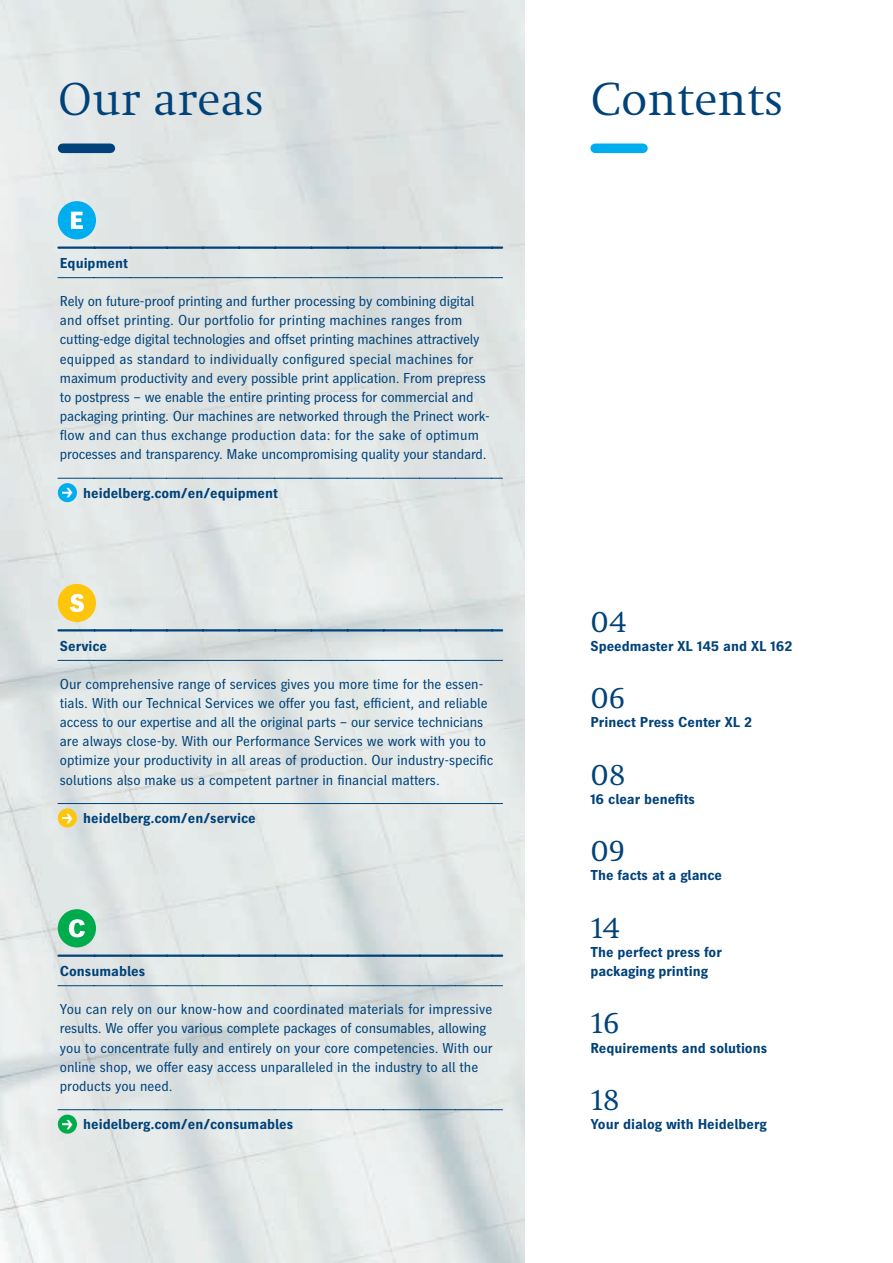
<style>
.page{position:relative;width:893px;height:1263px;background:#fff}
.page>*{position:absolute;margin:0;border:0;box-sizing:border-box;transform-origin:0 0}
.t1{font:48px "Heidelberg Antiqua ML";color:#004279}
.t2{font:31.5px "Heidelberg Antiqua ML";letter-spacing:-.01em;color:#004279}
.t3{font:14.25px/19.2px "Heidelberg Gothic Ml";color:#004279}
.t4{font:700 14.25px/19.2px "Heidelberg Gothic Ml";color:#004279}
.s1{font-weight:400;font-size:24.3px;color:#fff}
</style>
<div class="page">
<img style="left:0;top:0;width:524px;height:1263px">
<div style="left:595px;top:144px;width:48px;height:9px;background:#00aeef"></div>
<svg style="left:58px;top:246px;width:444px;height:3px"></svg>
<svg style="left:58px;top:277px;width:445px;height:1px"></svg>
<svg style="left:58px;top:478px;width:445px;height:24px"></svg>
<svg style="left:58px;top:629px;width:444px;height:2px"></svg>
<svg style="left:58px;top:660px;width:445px;height:1px"></svg>
<svg style="left:58px;top:803px;width:445px;height:24px"></svg>
<svg style="left:58px;top:954px;width:444px;height:3px"></svg>
<svg style="left:58px;top:985px;width:445px;height:1px"></svg>
<svg style="left:58px;top:1109px;width:445px;height:25px"></svg>
<div style="left:63px;top:144px;width:47px;height:9px;background:#004279"></div>
<div style="left:58px;top:201px;width:38px;height:38px;background:#00aeef;border-radius:50%"></div>
<svg style="left:71px;top:212px;width:12px;height:17px"></svg>
<div style="left:58px;top:584px;width:38px;height:38px;background:#fec50d;border-radius:50%"></div>
<svg style="left:70px;top:594px;width:14px;height:18px"></svg>
<div style="left:58px;top:909px;width:38px;height:38px;background:#00ab4d;border-radius:50%"></div>
<svg style="left:69px;top:919px;width:16px;height:18px"></svg>
<h1 class="t1" style="left:58px;top:72px;width:208px">Our areas</h1>
<p class="t4" style="left:60px;top:254px;width:69px">Equipment</p>
<p class="t3" style="left:60px;top:292px;width:431px">Rely on future-proof printing and further processing by combining digital and offset printing. Our portfolio for printing machines ranges from cutting-edge digital technologies and offset printing machines attractively equipped as standard to individually configured special machines for maximum productivity and every possible print application. From prepress to postpress – we enable the entire printing process for commercial and packaging printing. Our machines are networked through the Prinect work&shy;flow and can thus exchange production data: for the sake of optimum processes and transparency. Make uncompromising quality your standard.</p>
<p class="t4" style="left:65px;top:483px;width:214px"><span class="s1">›</span> heidelberg.com/en/equipment</p>
<p class="t4" style="left:60px;top:636px;width:49px">Service</p>
<p class="t3" style="left:60px;top:675px;width:435px">Our comprehensive range of services gives you more time for the essen&shy;tials. With our Technical Services we offer you fast, efficient, and reliable access to our expertise and all the original parts – our service technicians are always close-by. With our Performance Services we work with you to optimize your productivity in all areas of production. Our industry-specific solutions also make us a competent partner in financial matters.</p>
<p class="t4" style="left:65px;top:809px;width:192px"><span class="s1">›</span> heidelberg.com/en/service</p>
<p class="t4" style="left:60px;top:962px;width:87px">Consumables</p>
<p class="t3" style="left:60px;top:1000px;width:434px">You can rely on our know-how and coordinated materials for impressive results. We offer you various complete packages of consumables, allowing you to concentrate fully and entirely on your core competencies. With our online shop, we offer easy access unparalleled in the industry to all the products you need.</p>
<p class="t4" style="left:65px;top:1115px;width:230px"><span class="s1">›</span> heidelberg.com/en/consumables</p>
<h1 class="t1" style="left:590px;top:72px;width:194px">Contents</h1>
<h2 class="t2" style="left:590px;top:603px;width:38px">04</h2>
<p class="t4" style="left:590px;top:636px;width:204px">Speedmaster XL 145 and XL 162</p>
<h2 class="t2" style="left:590px;top:680px;width:36px">06</h2>
<p class="t4" style="left:590px;top:713px;width:163px">Prinect Press Center XL 2</p>
<h2 class="t2" style="left:590px;top:756px;width:37px">08</h2>
<p class="t4" style="left:590px;top:790px;width:106px">16 clear benefits</p>
<h2 class="t2" style="left:590px;top:833px;width:36px">09</h2>
<p class="t4" style="left:590px;top:866px;width:133px">The facts at a glance</p>
<h2 class="t2" style="left:590px;top:909px;width:31px">14</h2>
<p class="t4" style="left:590px;top:943px;width:133px">The perfect press for packaging printing</p>
<h2 class="t2" style="left:590px;top:1005px;width:31px">16</h2>
<p class="t4" style="left:590px;top:1038px;width:178px">Requirements and solutions</p>
<h2 class="t2" style="left:590px;top:1082px;width:31px">18</h2>
<p class="t4" style="left:590px;top:1115px;width:178px">Your dialog with Heidelberg</p>
</div>
